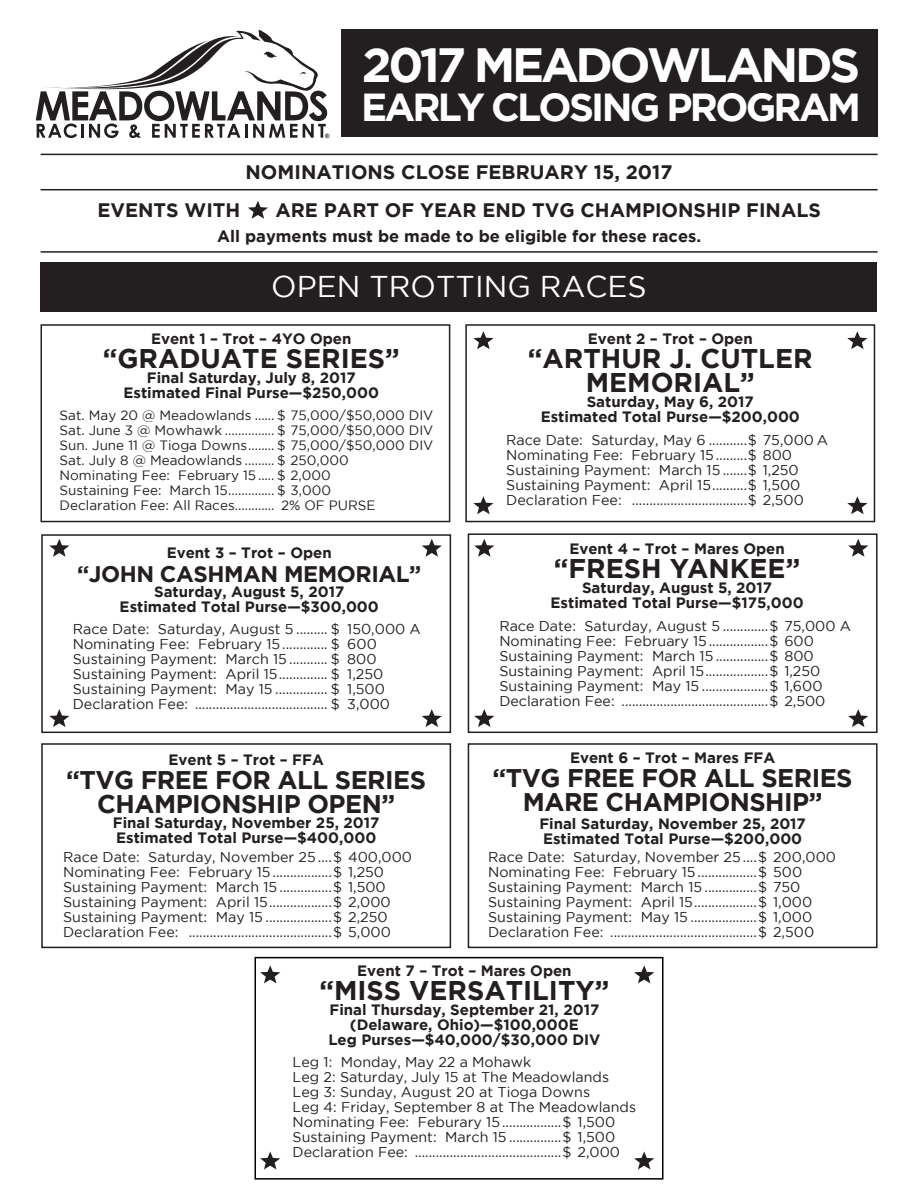
<style>
.page{position:relative;width:918px;height:1188px;background:#fff}
.page>*{position:absolute;margin:0;border:0;box-sizing:border-box;transform-origin:0 0}
.t1{font:700 48px "Gotham";letter-spacing:-.07em;color:#fff}
.t2{font:700 39px "Gotham";letter-spacing:-.07em;color:#fff}
.t3{font:30px "Gotham";color:#fff}
.t4{font:700 27px/24px "Gotham";color:#231f20;text-align:center}
.t5{font:700 25.5px/24px "Gotham";letter-spacing:-.02em;color:#231f20;text-align:center}
.t6{font:700 22.5px "Gotham";letter-spacing:-.02em;color:#231f20}
.t7{font:700 19.5px "Gotham";color:#231f20}
.t8{font:700 16.5px "Gotham";color:#231f20}
.t9{font:700 15px/15px "Gotham";color:#231f20;text-align:center}
.t10{font:14.25px/15px "Gotham";color:#231f20}
.t11{font:13.5px/15px "Gotham";color:#231f20}
</style>
<div class="page">
<div style="left:40px;top:324px;width:410px;height:198px;border:2px solid #231f20"></div>
<div style="left:41px;top:534px;width:410px;height:199px;border:2px solid #231f20"></div>
<div style="left:468px;top:743px;width:410px;height:205px;border:2px solid #231f20"></div>
<div style="left:41px;top:743px;width:410px;height:205px;border:2px solid #231f20"></div>
<svg style="left:49px;top:539px;width:20px;height:18px"></svg>
<svg style="left:422px;top:539px;width:20px;height:18px"></svg>
<svg style="left:49px;top:709px;width:20px;height:18px"></svg>
<svg style="left:422px;top:709px;width:20px;height:18px"></svg>
<div style="left:468px;top:533px;width:410px;height:200px;border:2px solid #231f20"></div>
<svg style="left:474px;top:539px;width:20px;height:18px"></svg>
<svg style="left:848px;top:539px;width:20px;height:18px"></svg>
<svg style="left:474px;top:709px;width:20px;height:18px"></svg>
<svg style="left:848px;top:709px;width:20px;height:18px"></svg>
<svg style="left:260px;top:965px;width:20px;height:18px"></svg>
<svg style="left:634px;top:965px;width:20px;height:18px"></svg>
<svg style="left:260px;top:1151px;width:20px;height:18px"></svg>
<svg style="left:634px;top:1151px;width:20px;height:18px"></svg>
<div style="left:255px;top:957px;width:408px;height:223px;border:2px solid #000"></div>
<div style="left:40px;top:263px;width:838px;height:49px;background:#231f20"></div>
<div style="left:341px;top:29px;width:537px;height:108px;background:#231f20"></div>
<hr style="left:41px;top:189px;width:837px;height:1px;background:#231f20">
<hr style="left:41px;top:154px;width:837px;height:1px;background:#231f20">
<hr style="left:41px;top:251px;width:837px;height:2px;background:#231f20">
<svg style="left:36px;top:30px;width:293px;height:108px"></svg>
<svg style="left:248px;top:201px;width:20px;height:18px"></svg>
<div style="left:465px;top:324px;width:410px;height:198px;border:2px solid #231f20"></div>
<svg style="left:473px;top:331px;width:21px;height:18px"></svg>
<svg style="left:847px;top:331px;width:21px;height:18px"></svg>
<svg style="left:473px;top:496px;width:21px;height:18px"></svg>
<svg style="left:847px;top:496px;width:21px;height:18px"></svg>
<h1 class="t1" style="left:362px;top:37px;width:500px">2017 MEADOWLANDS</h1>
<h2 class="t2" style="left:361px;top:85px;width:502px">EARLY CLOSING PROGRAM</h2>
<h3 class="t7" style="left:246px;top:161px;width:428px">NOMINATIONS CLOSE FEBRUARY 15, 2017</h3>
<h3 class="t7" style="left:97px;top:198px;width:145px">EVENTS WITH</h3>
<h3 class="t7" style="left:275px;top:198px;width:547px">ARE PART OF YEAR END TVG CHAMPIONSHIP FINALS</h3>
<p class="t8" style="left:217px;top:227px;width:486px">All payments must be made to be eligible for these races.</p>
<h3 class="t3" style="left:271px;top:270px;width:377px">OPEN TROTTING RACES</h3>
<p class="t9" style="left:151px;top:330px;width:202px">Event 1 – Trot – 4YO Open</p>
<h3 class="t4" style="left:103px;top:345px;width:299px">“GRADUATE SERIES”</h3>
<p class="t9" style="left:124px;top:369px;width:257px">Final Saturday, July 8, 2017<br>Estimated Final Purse—$250,000</p>
<p class="t11" style="left:60px;top:408px;width:375px">Sat. May 20 @ Meadowlands ...... $ 75,000/$50,000 DIV Sat. June 3 @ Mowhawk ............... $ 75,000/$50,000 DIV Sun. June 11 @ Tioga Downs........ $ 75,000/$50,000 DIV Sat. July 8 @ Meadowlands ......... $ 250,000<br>Nominating Fee: February 15..... $ 2,000<br>Sustaining Fee: March 15.............. $ 3,000<br>Declaration Fee: All Races............ 2% OF PURSE</p>
<p class="t9" style="left:167px;top:545px;width:167px">Event 3 – Trot – Open</p>
<h3 class="t6" style="left:77px;top:561px;width:346px">“JOHN CASHMAN MEMORIAL”</h3>
<p class="t9" style="left:120px;top:584px;width:261px">Saturday, August 5, 2017<br>Estimated Total Purse—$300,000</p>
<p class="t10" style="left:73px;top:622px;width:350px">Race Date: Saturday, August 5 ......... $ 150,000 A Nominating Fee: February 15............. $ 600<br>Sustaining Payment: March 15 ........... $ 800<br>Sustaining Payment: April 15.............. $ 1,250<br>Sustaining Payment: May 15 ............... $ 1,500<br>Declaration Fee: ...................................... $ 3,000</p>
<p class="t9" style="left:588px;top:331px;width:167px">Event 2 – Trot – Open</p>
<h3 class="t4" style="left:528px;top:346px;width:286px">“ARTHUR J. CUTLER<br>MEMORIAL”</h3>
<p class="t9" style="left:541px;top:394px;width:261px">Saturday, May 6, 2017<br>Estimated Total Purse—$200,000</p>
<p class="t10" style="left:506px;top:432px;width:323px">Race Date: Saturday, May 6 ...........$ 75,000 A Nominating Fee: February 15.........$ 800<br>Sustaining Payment: March 15 .......$ 1,250<br>Sustaining Payment: April 15..........$ 1,500<br>Declaration Fee: .................................$ 2,500</p>
<p class="t9" style="left:569px;top:541px;width:217px">Event 4 – Trot – Mares Open</p>
<h3 class="t4" style="left:554px;top:556px;width:248px">“FRESH YANKEE”</h3>
<p class="t9" style="left:551px;top:580px;width:255px">Saturday, August 5, 2017<br>Estimated Total Purse—$175,000</p>
<p class="t10" style="left:499px;top:618px;width:353px">Race Date: Saturday, August 5 .............$ 75,000 A Nominating Fee: February 15.................$ 600<br>Sustaining Payment: March 15 ...............$ 800<br>Sustaining Payment: April 15..................$ 1,250<br>Sustaining Payment: May 15 ...................$ 1,600<br>Declaration Fee: ..........................................$ 2,500</p>
<p class="t9" style="left:570px;top:749px;width:207px">Event 6 – Trot – Mares FFA</p>
<h3 class="t5" style="left:493px;top:765px;width:361px">“TVG FREE FOR ALL SERIES<br>MARE CHAMPIONSHIP”</h3>
<p class="t9" style="left:539px;top:815px;width:268px;text-align:left">Final Saturday, November 25, 2017<br>Estimated Total Purse—$200,000</p>
<p class="t10" style="left:488px;top:849px;width:349px">Race Date: Saturday, November 25....$ 200,000<br>Nominating Fee: February 15.................$ 500<br>Sustaining Payment: March 15 ...............$ 750<br>Sustaining Payment: April 15..................$ 1,000<br>Sustaining Payment: May 15 ...................$ 1,000<br>Declaration Fee: ..........................................$ 2,500</p>
<p class="t9" style="left:357px;top:963px;width:216px">Event 7 – Trot – Mares Open</p>
<h3 class="t4" style="left:319px;top:978px;width:291px">“MISS VERSATILITY”</h3>
<p class="t9" style="left:328px;top:1002px;width:274px">Final Thursday, September 21, 2017 (Delaware, Ohio)—$100,000E<br>Leg Purses—$40,000/$30,000 DIV</p>
<p class="t10" style="left:293px;top:1054px;width:345px">Leg 1: Monday, May 22 a Mohawk<br>Leg 2: Saturday, July 15 at The Meadowlands Leg 3: Sunday, August 20 at Tioga Downs<br>Leg 4: Friday, September 8 at The Meadowlands Nominating Fee: Feburary 15.................$ 1,500<br>Sustaining Payment: March 15 ...............$ 1,500<br>Declaration Fee: ..........................................$ 2,000</p>
<p class="t9" style="left:169px;top:752px;width:157px">Event 5 – Trot – FFA</p>
<h3 class="t5" style="left:66px;top:767px;width:361px">“TVG FREE FOR ALL SERIES<br>CHAMPIONSHIP OPEN”</h3>
<p class="t9" style="left:113px;top:815px;width:268px;text-align:left">Final Saturday, November 25, 2017<br>Estimated Total Purse—$400,000</p>
<p class="t10" style="left:63px;top:849px;width:350px">Race Date: Saturday, November 25....$ 400,000<br>Nominating Fee: February 15.................$ 1,250<br>Sustaining Payment: March 15 ...............$ 1,500<br>Sustaining Payment: April 15..................$ 2,000<br>Sustaining Payment: May 15 ...................$ 2,250<br>Declaration Fee: .........................................$ 5,000</p>
</div>
